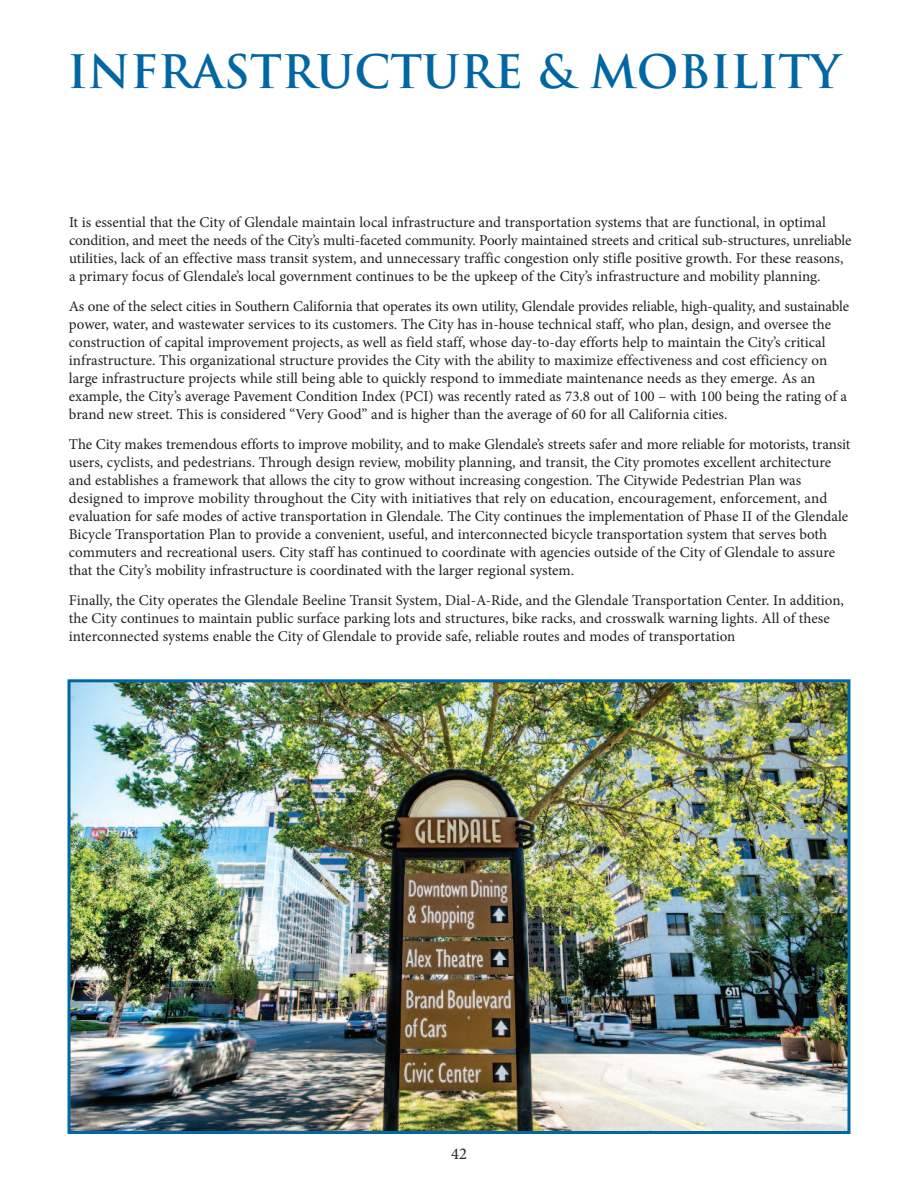
<style>
.page{position:relative;width:918px;height:1188px;background:#fff}
.page>*{position:absolute;margin:0;border:0;box-sizing:border-box;transform-origin:0 0}
.t1{font:700 45px "Trajan Pro";color:#0066a4}
.t2{font:16.5px "Minion Pro";color:#231f20}
.t3{font:15px/18px "Minion Pro";letter-spacing:-.005em;color:#231f20}
</style>
<div class="page">
<img style="left:72px;top:683px;width:774px;height:447px">
<div style="left:68px;top:679px;width:782px;height:455px;border:3px solid #0066a4"></div>
<h1 class="t1" style="left:67px;top:46px;width:775px">INFRASTRUCTURE &amp; MOBILITY</h1>
<p class="t3" style="left:69px;top:214px;width:784px">It is essential that the City of Glendale maintain local infrastructure and transportation systems that are functional, in optimal condition, and meet the needs of the City’s multi-faceted community. Poorly maintained streets and critical sub-structures, unreliable utilities, lack of an effective mass transit system, and unnecessary traffic congestion only stifle positive growth. For these reasons, a primary focus of Glendale’s local government continues to be the upkeep of the City’s infrastructure and mobility planning.</p>
<p class="t3" style="left:69px;top:298px;width:782px">As one of the select cities in Southern California that operates its own utility, Glendale provides reliable, high-quality, and sustainable power, water, and wastewater services to its customers. The City has in-house technical staff, who plan, design, and oversee the construction of capital improvement projects, as well as field staff, whose day-to-day efforts help to maintain the City’s critical infrastructure. This organizational structure provides the City with the ability to maximize effectiveness and cost efficiency on large infrastructure projects while still being able to quickly respond to immediate maintenance needs as they emerge. As an example, the City’s average Pavement Condition Index (PCI) was recently rated as 73.8 out of 100 – with 100 being the rating of a brand new street. This is considered “Very Good” and is higher than the average of 60 for all California cities.</p>
<p class="t3" style="left:69px;top:436px;width:783px">The City makes tremendous efforts to improve mobility, and to make Glendale’s streets safer and more reliable for motorists, transit users, cyclists, and pedestrians. Through design review, mobility planning, and transit, the City promotes excellent architecture and establishes a framework that allows the city to grow without increasing congestion. The Citywide Pedestrian Plan was designed to improve mobility throughout the City with initiatives that rely on education, encouragement, enforcement, and evaluation for safe modes of active transportation in Glendale. The City continues the implementation of Phase II of the Glendale Bicycle Transportation Plan to provide a convenient, useful, and interconnected bicycle transportation system that serves both commuters and recreational users. City staff has continued to coordinate with agencies outside of the City of Glendale to assure that the City’s mobility infrastructure is coordinated with the larger regional system.</p>
<p class="t3" style="left:69px;top:592px;width:777px">Finally, the City operates the Glendale Beeline Transit System, Dial-A-Ride, and the Glendale Transportation Center. In addition, the City continues to maintain public surface parking lots and structures, bike racks, and crosswalk warning lights. All of these interconnected systems enable the City of Glendale to provide safe, reliable routes and modes of transportation</p>
<p class="t2" style="left:451px;top:1148px;width:17px">42</p>
</div>
